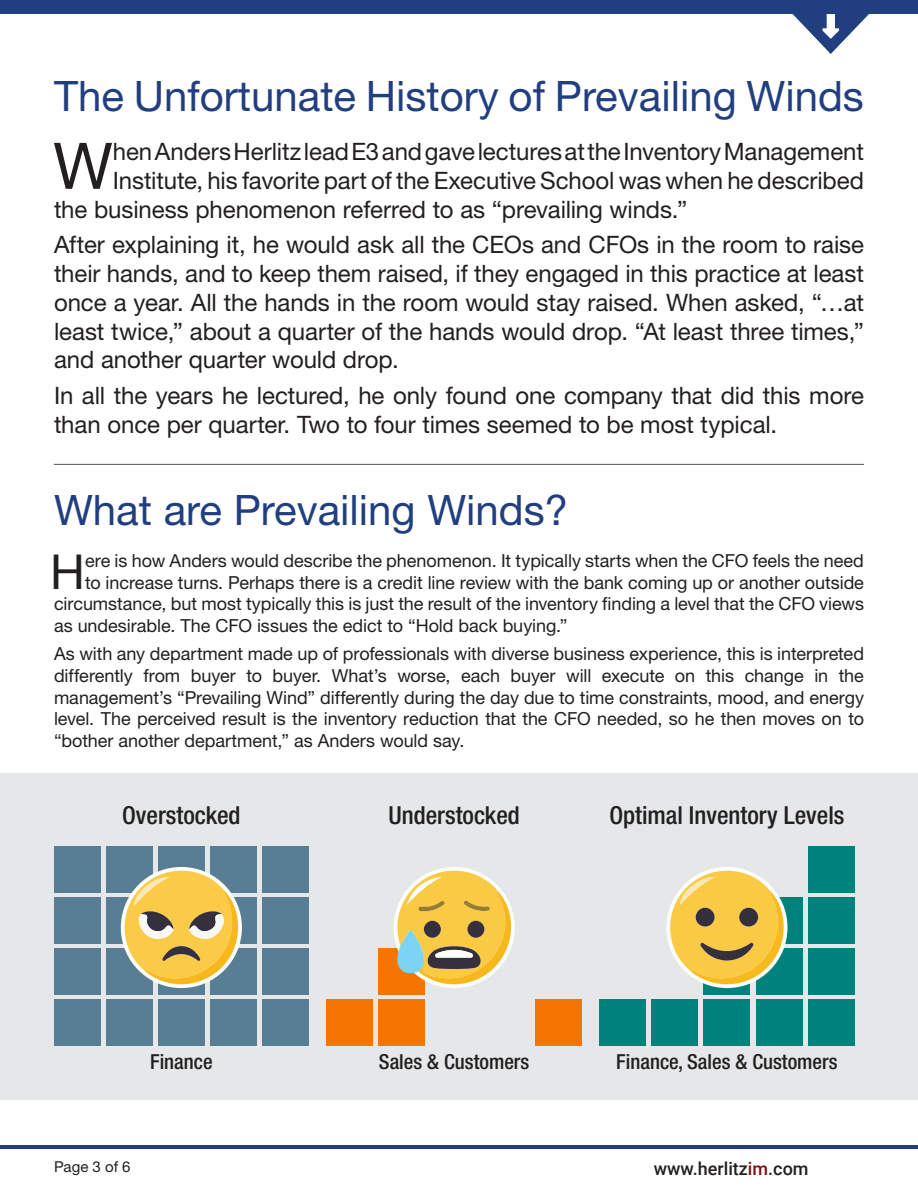
<style>
.page{position:relative;width:918px;height:1188px;background:#fff}
.page>*{position:absolute;margin:0;border:0;box-sizing:border-box;transform-origin:0 0}
.BODY_TEXT{font:64.35px "Helvetica Neue LT Std";color:#231f20}
.BODY_TEXT-2{font:48.3px "Helvetica Neue LT Std";color:#231f20}
.Subheading{font:42px "Helvetica Neue LT Std";color:#213f80}
.t1{font:500 condensed 24.9px "Helvetica Neue LT Std";color:#231f20}
.BODY_TEXT-3{font:24px/28.8px "Helvetica Neue LT Std";letter-spacing:-.005em;color:#231f20;text-align:justify}
.t2{font:500 condensed 20.7px "Helvetica Neue LT Std";color:#231f20}
.BODY_TEXT-4{font:18px/21.6px "Helvetica Neue LT Std";letter-spacing:-.005em;color:#231f20;text-align:justify}
.t3{font:500 18px "Roboto";color:#231f20}
.t4{font:15px "Helvetica Neue LT Std";color:#231f20}
.s1{color:#791113}
</style>
<div class="page">
<div style="left:0;top:0;width:918px;height:14px;background:#213f80"></div>
<hr style="left:0;top:1146px;width:918px;height:3px;background:#213f80">
<svg style="left:792px;top:14px;width:77px;height:40px"></svg>
<div style="left:0;top:773px;width:918px;height:326px;background:#e6e7e9"></div>
<div style="left:158px;top:1000px;width:46px;height:46px;background:#577e95"></div>
<div style="left:210px;top:1000px;width:47px;height:46px;background:#577e95"></div>
<div style="left:263px;top:1000px;width:46px;height:46px;background:#577e95"></div>
<div style="left:158px;top:948px;width:46px;height:46px;background:#577e95"></div>
<div style="left:210px;top:948px;width:47px;height:46px;background:#577e95"></div>
<div style="left:263px;top:948px;width:46px;height:46px;background:#577e95"></div>
<div style="left:210px;top:898px;width:47px;height:46px;background:#577e95"></div>
<div style="left:263px;top:898px;width:46px;height:46px;background:#577e95"></div>
<div style="left:158px;top:846px;width:46px;height:46px;background:#577e95"></div>
<div style="left:210px;top:846px;width:47px;height:46px;background:#577e95"></div>
<div style="left:54px;top:1000px;width:46px;height:46px;background:#577e95"></div>
<div style="left:106px;top:1000px;width:46px;height:46px;background:#577e95"></div>
<div style="left:54px;top:948px;width:46px;height:46px;background:#577e95"></div>
<div style="left:106px;top:948px;width:46px;height:46px;background:#577e95"></div>
<div style="left:54px;top:898px;width:46px;height:46px;background:#577e95"></div>
<div style="left:106px;top:898px;width:46px;height:46px;background:#577e95"></div>
<div style="left:54px;top:846px;width:46px;height:46px;background:#577e95"></div>
<div style="left:106px;top:846px;width:46px;height:46px;background:#577e95"></div>
<div style="left:263px;top:846px;width:46px;height:46px;background:#577e95"></div>
<svg style="left:119px;top:869px;width:124px;height:123px"></svg>
<div style="left:535px;top:1000px;width:47px;height:46px;background:#f47600"></div>
<div style="left:327px;top:1000px;width:46px;height:46px;background:#f47600"></div>
<div style="left:379px;top:1000px;width:46px;height:46px;background:#f47600"></div>
<div style="left:379px;top:948px;width:46px;height:46px;background:#f47600"></div>
<svg style="left:394px;top:867px;width:121px;height:121px"></svg>
<div style="left:704px;top:1000px;width:46px;height:46px;background:#00827c"></div>
<div style="left:756px;top:1000px;width:46px;height:46px;background:#00827c"></div>
<div style="left:808px;top:1000px;width:46px;height:46px;background:#00827c"></div>
<div style="left:704px;top:948px;width:46px;height:46px;background:#00827c"></div>
<div style="left:756px;top:948px;width:46px;height:46px;background:#00827c"></div>
<div style="left:808px;top:948px;width:46px;height:46px;background:#00827c"></div>
<div style="left:756px;top:898px;width:46px;height:46px;background:#00827c"></div>
<div style="left:808px;top:898px;width:46px;height:46px;background:#00827c"></div>
<div style="left:600px;top:1000px;width:46px;height:46px;background:#00827c"></div>
<div style="left:652px;top:1000px;width:46px;height:46px;background:#00827c"></div>
<div style="left:808px;top:846px;width:46px;height:46px;background:#00827c"></div>
<svg style="left:666px;top:869px;width:123px;height:123px"></svg>
<hr style="left:54px;top:464px;width:810px;height:1px;background:#636366">
<p class="Subheading" style="left:54px;top:71px;width:811px">The Unfortunate History of Prevailing Winds</p>
<p class="BODY_TEXT" style="left:53px;top:128px;width:61px">W</p>
<p class="BODY_TEXT-3" style="left:113px;top:137px;width:753px">hen Anders Herlitz lead E3 and gave lectures at the Inventory Management</p>
<p class="BODY_TEXT-3" style="left:113px;top:166px;width:753px">Institute, his favorite part of the Executive School was when he described</p>
<p class="BODY_TEXT-3" style="left:54px;top:194px;width:635px">the business phenomenon referred to as “prevailing winds.”</p>
<p class="BODY_TEXT-3" style="left:54px;top:230px;width:812px">After explaining it, he would ask all the CEOs and CFOs in the room to raise their hands, and to keep them raised, if they engaged in this practice at least once a year. All the hands in the room would stay raised. When asked, “…at least twice,” about a quarter of the hands would drop. “At least three times,” and another quarter would drop.</p>
<p class="BODY_TEXT-3" style="left:54px;top:381px;width:812px">In all the years he lectured, he only found one company that did this more than once per quarter. Two to four times seemed to be most typical.</p>
<p class="Subheading" style="left:54px;top:485px;width:516px">What are Prevailing Winds?</p>
<p class="BODY_TEXT-2" style="left:50px;top:543px;width:36px">H</p>
<p class="BODY_TEXT-4" style="left:85px;top:550px;width:780px">ere is how Anders would describe the phenomenon. It typically starts when the CFO feels the need</p>
<p class="BODY_TEXT-4" style="left:85px;top:571px;width:780px">to increase turns. Perhaps there is a credit line review with the bank coming up or another outside</p>
<p class="BODY_TEXT-4" style="left:54px;top:593px;width:812px">circumstance, but most typically this is just the result of the inventory finding a level that the CFO views</p>
<p class="BODY_TEXT-4" style="left:54px;top:615px;width:515px">as undesirable. The CFO issues the edict to “Hold back buying.”</p>
<p class="BODY_TEXT-4" style="left:54px;top:643px;width:812px">As with any department made up of professionals with diverse business experience, this is interpreted differently from buyer to buyer. What’s worse, each buyer will execute on this change in the management’s “Prevailing Wind” differently during the day due to time constraints, mood, and energy level. The perceived result is the inventory reduction that the CFO needed, so he then moves on to “bother another department,” as Anders would say.</p>
<p class="t1" style="left:122px;top:800px;width:120px">Overstocked</p>
<p class="t2" style="left:150px;top:1049px;width:64px">Finance</p>
<p class="t1" style="left:389px;top:800px;width:133px">Understocked</p>
<p class="t1" style="left:609px;top:800px;width:237px">Optimal Inventory Levels</p>
<p class="t2" style="left:379px;top:1049px;width:152px">Sales &amp; Customers</p>
<p class="t2" style="left:616px;top:1049px;width:223px">Finance, Sales &amp; Customers</p>
<p class="t4" style="left:54px;top:1157px;width:78px">Page 3 of 6</p>
<p class="t3" style="left:654px;top:1155px;width:156px">www.herlitz<span class="s1">im</span>.com</p>
</div>
